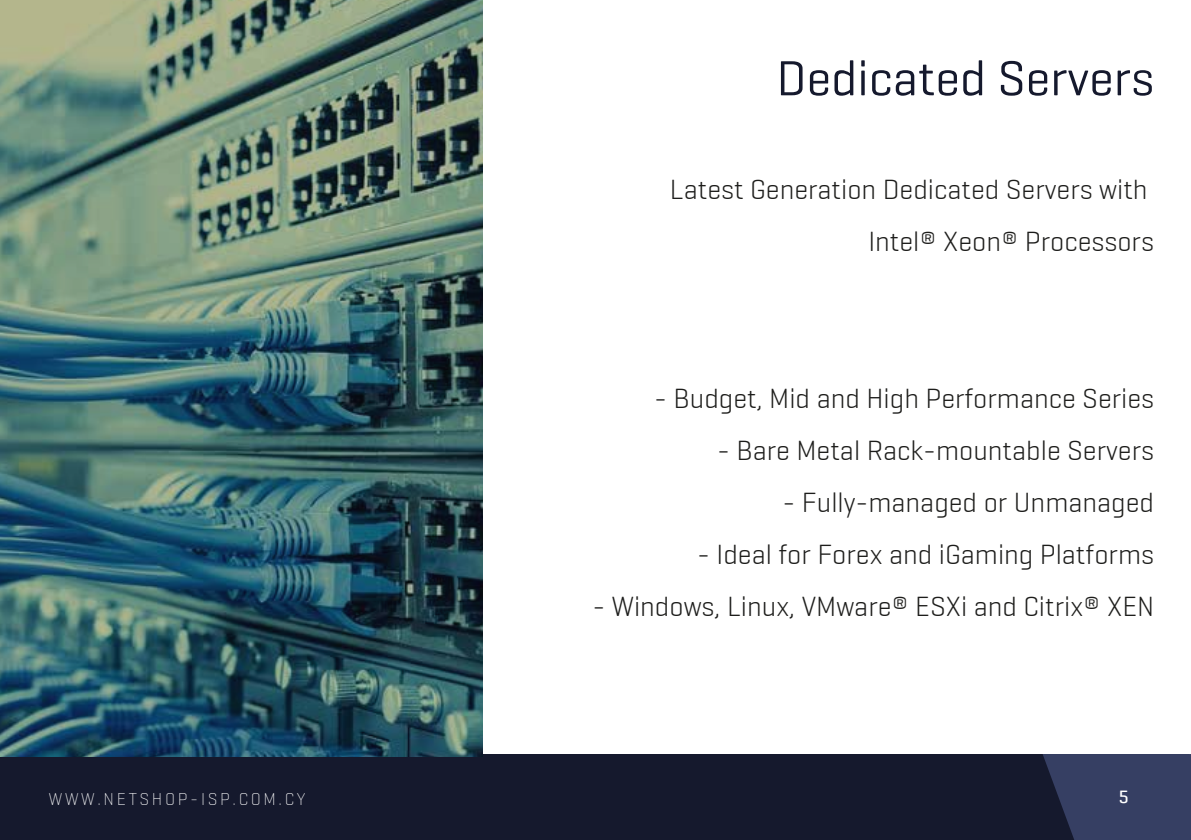
<style>
.page{position:relative;width:1191px;height:840px;background:#fff}
.page>*{position:absolute;margin:0;border:0;box-sizing:border-box;transform-origin:0 0}
.t1{font:50px "Geogrotesque";color:#15192d}
.t2{font:300 28px/52px "Geogrotesque";color:#1d1d1b;text-align:right}
.t3{font:500 18px "Geogrotesque";color:#fff}
.t4{font:200 17.4px "Geogrotesque";letter-spacing:.155em;color:#fff}
</style>
<div class="page">
<div style="left:0;top:754px;width:1189px;height:85px;background:#15192d"></div>
<svg style="left:1043px;top:754px;width:148px;height:85px;background:#323b5d"></svg>
<img style="left:0;top:0;width:483px;height:756px">
<h1 class="t1" style="left:776px;top:51px;width:379px">Dedicated Servers</h1>
<p class="t2" style="left:670px;top:164px;width:486px">Latest Generation Dedicated Servers with<br>Intel® Xeon® Processors</p>
<p class="t2" style="left:654px;top:372px;width:501px">- Budget, Mid and High Performance Series</p>
<p class="t2" style="left:717px;top:424px;width:438px">- Bare Metal Rack-mountable Servers</p>
<p class="t2" style="left:782px;top:476px;width:373px">- Fully-managed or Unmanaged</p>
<p class="t2" style="left:697px;top:528px;width:458px">- Ideal for Forex and iGaming Platforms</p>
<p class="t2" style="left:592px;top:580px;width:563px">- Windows, Linux, VMware® ESXi and Citrix® XEN</p>
<p class="t4" style="left:49px;top:789px;width:258px">WWW.NETSHOP-ISP.COM.CY</p>
<p class="t3" style="left:1119px;top:786px;width:11px">5</p>
</div>
